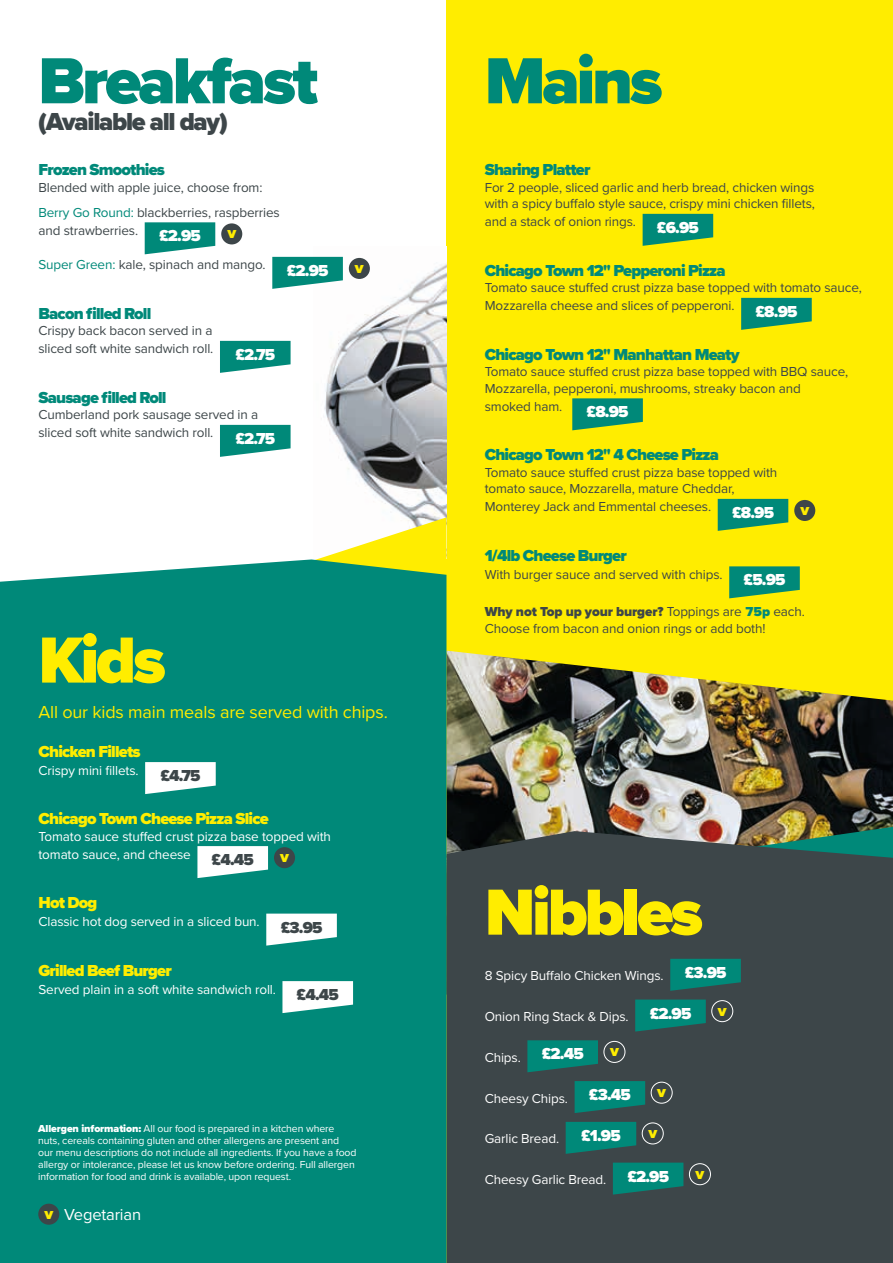
<style>
.page{position:relative;width:893px;height:1263px;background:#fff}
.page>*{position:absolute;margin:0;border:0;box-sizing:border-box;transform-origin:0 0}
.t1{font:900 67.5px "Proxima Nova";letter-spacing:-.05em;color:#008979}
.t2{font:900 67.5px "Proxima Nova";letter-spacing:-.05em;color:#ffed00}
.t3{font:900 25.5px "Proxima Nova";letter-spacing:-.05em;color:#3d4649}
.t4{font:18px "Proxima Nova";letter-spacing:-.01em;color:#ffed00}
.t5{font:900 16.5px "Proxima Nova";letter-spacing:-.05em;color:#008979}
.t6{font:900 16.5px "Proxima Nova";letter-spacing:-.05em;color:#fff}
.t7{font:900 16.5px "Proxima Nova";letter-spacing:-.05em;color:#ffed00}
.t8{font:900 16.5px "Proxima Nova";color:#3d4649}
.t9{font:16.5px "Proxima Nova";letter-spacing:-.01em;color:#fff}
.t10{font:13.5px/16.5px "Proxima Nova";letter-spacing:-.01em;color:#3d4649}
.t11{font:13.5px/18px "Proxima Nova";letter-spacing:-.01em;color:#fff}
.t12{font:10.5px/12px "Proxima Nova";letter-spacing:-.01em;color:#fff}
.s1{color:#008979}
.s2{font-weight:900}
.s3{font-weight:900;color:#ffed00}
.s4{font-weight:900;color:#008979}
</style>
<div class="page">
<div style="left:446px;top:0;width:447px;height:1263px;background:#ffed00"></div>
<img style="left:446px;top:651px;width:447px;height:180px">
<svg style="left:676px;top:827px;width:217px;height:4px"></svg>
<div style="left:446px;top:831px;width:447px;height:432px;background:#3d4649"></div>
<img style="left:314px;top:256px;width:132px;height:261px">
<svg style="left:318px;top:517px;width:128px;height:42px"></svg>
<div style="left:0;top:559px;width:446px;height:704px;background:#008979"></div>
<svg style="left:145px;top:222px;width:70px;height:32px;background:#21988a"></svg>
<div style="left:221px;top:223px;width:21px;height:21px;background:#3d4649;border-radius:50%"></div>
<svg style="left:272px;top:257px;width:71px;height:32px;background:#24998b"></svg>
<div style="left:349px;top:258px;width:21px;height:21px;background:#3d4649;border-radius:50%"></div>
<svg style="left:220px;top:341px;width:71px;height:32px;background:#24998c"></svg>
<svg style="left:220px;top:425px;width:71px;height:32px;background:#24998c"></svg>
<svg style="left:643px;top:214px;width:70px;height:32px;background:#239668"></svg>
<svg style="left:741px;top:298px;width:71px;height:32px;background:#249767"></svg>
<svg style="left:572px;top:398px;width:71px;height:32px;background:#239668"></svg>
<svg style="left:718px;top:499px;width:70px;height:32px;background:#229668"></svg>
<div style="left:794px;top:500px;width:21px;height:21px;background:#3d4649;border-radius:50%"></div>
<svg style="left:729px;top:566px;width:71px;height:32px;background:#239668"></svg>
<svg style="left:670px;top:959px;width:71px;height:32px;background:#087f72"></svg>
<svg style="left:635px;top:999px;width:71px;height:32px;background:#087f72"></svg>
<div style="left:712px;top:1000px;width:21px;height:22px;background:#3d4649;border-radius:50%"></div>
<div style="left:711px;top:1000px;width:22px;height:22px;border:1px solid #fff;border-radius:50%"></div>
<svg style="left:527px;top:1040px;width:71px;height:32px;background:#087f72"></svg>
<div style="left:604px;top:1041px;width:21px;height:21px;background:#3d4649;border-radius:50%"></div>
<div style="left:604px;top:1041px;width:21px;height:22px;border:1px solid #fff;border-radius:50%"></div>
<svg style="left:575px;top:1081px;width:70px;height:32px;background:#088072"></svg>
<div style="left:651px;top:1082px;width:21px;height:21px;background:#3d4649;border-radius:50%"></div>
<div style="left:651px;top:1082px;width:22px;height:21px;border:1px solid #fff;border-radius:50%"></div>
<svg style="left:566px;top:1122px;width:70px;height:32px;background:#087f72"></svg>
<div style="left:642px;top:1123px;width:21px;height:21px;background:#3d4649;border-radius:50%"></div>
<div style="left:642px;top:1122px;width:22px;height:22px;border:1px solid #fff;border-radius:50%"></div>
<svg style="left:613px;top:1162px;width:70px;height:32px;background:#088072"></svg>
<div style="left:689px;top:1164px;width:21px;height:21px;background:#3d4649;border-radius:50%"></div>
<div style="left:689px;top:1163px;width:22px;height:22px;border:1px solid #fff;border-radius:50%"></div>
<div style="left:38px;top:1204px;width:21px;height:21px;background:#3d4649;border-radius:50%"></div>
<svg style="left:145px;top:762px;width:71px;height:32px"></svg>
<svg style="left:197px;top:846px;width:71px;height:32px"></svg>
<div style="left:274px;top:847px;width:21px;height:21px;background:#3d4649;border-radius:50%"></div>
<svg style="left:266px;top:913px;width:71px;height:32px"></svg>
<svg style="left:282px;top:981px;width:71px;height:32px"></svg>
<h1 class="t1" style="left:38px;top:30px;width:281px">Breakfast</h1>
<h2 class="t3" style="left:38px;top:103px;width:191px">(Available all day)</h2>
<p class="t5" style="left:38px;top:158px;width:128px">Frozen Smoothies</p>
<p class="t10" style="left:38px;top:174px;width:243px;line-height:25px">Blended with apple juice, choose from:<br><span class="s1">Berry Go Round:</span> blackberries, raspberries</p>
<p class="t10" style="left:38px;top:221px;width:101px">and strawberries.</p>
<p class="t6" style="left:159px;top:224px;width:43px">£2.95</p>
<p class="t7" style="left:227px;top:221px;width:10px">v</p>
<p class="t10" style="left:38px;top:256px;width:229px"><span class="s1">Super Green:</span> kale, spinach and mango.</p>
<p class="t6" style="left:287px;top:258px;width:43px">£2.95</p>
<p class="t7" style="left:355px;top:255px;width:10px">v</p>
<p class="t5" style="left:38px;top:301px;width:114px">Bacon filled Roll</p>
<p class="t10" style="left:38px;top:321px;width:176px;line-height:18px">Crispy back bacon served in a sliced soft white sandwich roll.</p>
<p class="t6" style="left:236px;top:342px;width:41px">£2.75</p>
<p class="t5" style="left:38px;top:385px;width:130px">Sausage filled Roll</p>
<p class="t10" style="left:38px;top:405px;width:221px;line-height:18px">Cumberland pork sausage served in a sliced soft white sandwich roll.</p>
<p class="t6" style="left:236px;top:426px;width:41px">£2.75</p>
<h1 class="t2" style="left:38px;top:610px;width:129px">Kids</h1>
<h3 class="t4" style="left:38px;top:699px;width:351px">All our kids main meals are served with chips.</h3>
<p class="t7" style="left:38px;top:739px;width:104px">Chicken Fillets</p>
<p class="t11" style="left:38px;top:760px;width:102px">Crispy mini fillets.</p>
<p class="t8" style="left:160px;top:763px;width:41px">£4.75</p>
<p class="t7" style="left:38px;top:806px;width:232px">Chicago Town Cheese Pizza Slice</p>
<p class="t11" style="left:38px;top:826px;width:294px">Tomato sauce stuffed crust pizza base topped with tomato sauce, and cheese</p>
<p class="t8" style="left:212px;top:847px;width:44px">£4.45</p>
<p class="t7" style="left:280px;top:844px;width:10px">v</p>
<p class="t7" style="left:38px;top:890px;width:60px">Hot Dog</p>
<p class="t11" style="left:38px;top:912px;width:223px">Classic hot dog served in a sliced bun.</p>
<p class="t8" style="left:281px;top:915px;width:43px">£3.95</p>
<p class="t7" style="left:38px;top:958px;width:135px">Grilled Beef Burger</p>
<p class="t11" style="left:38px;top:979px;width:239px">Served plain in a soft white sandwich roll.</p>
<p class="t8" style="left:297px;top:982px;width:44px">£4.45</p>
<p class="t12" style="left:38px;top:1121px;width:320px"><span class="s2">Allergen information:</span> All our food is prepared in a kitchen where nuts, cereals containing gluten and other allergens are present and our menu descriptions do not include all ingredients. If you have a food allergy or intolerance, please let us know before ordering. Full allergen information for food and drink is available, upon request.</p>
<p class="t9" style="left:44px;top:1202px;width:98px"><span class="s3">v</span> Vegetarian</p>
<h1 class="t1" style="left:485px;top:30px;width:179px">Mains</h1>
<p class="t5" style="left:485px;top:158px;width:107px">Sharing Platter</p>
<p class="t10" style="left:485px;top:178px;width:332px">For 2 people, sliced garlic and herb bread, chicken wings with a spicy buffalo style sauce, crispy mini chicken fillets,</p>
<p class="t10" style="left:485px;top:213px;width:153px">and a stack of onion rings.</p>
<p class="t6" style="left:657px;top:215px;width:43px">£6.95</p>
<p class="t5" style="left:485px;top:258px;width:242px">Chicago Town 12" Pepperoni Pizza</p>
<p class="t10" style="left:485px;top:278px;width:379px;line-height:18px">Tomato sauce stuffed crust pizza base topped with tomato sauce,<br>Mozzarella cheese and slices of pepperoni.</p>
<p class="t6" style="left:755px;top:299px;width:43px">£8.95</p>
<p class="t5" style="left:485px;top:342px;width:256px">Chicago Town 12" Manhattan Meaty</p>
<p class="t10" style="left:485px;top:363px;width:365px">Tomato sauce stuffed crust pizza base topped with BBQ sauce,<br>Mozzarella, pepperoni, mushrooms, streaky bacon and</p>
<p class="t10" style="left:485px;top:397px;width:79px">smoked ham.</p>
<p class="t6" style="left:587px;top:399px;width:43px">£8.95</p>
<p class="t5" style="left:485px;top:443px;width:236px">Chicago Town 12" 4 Cheese Pizza</p>
<p class="t10" style="left:485px;top:463px;width:294px">Tomato sauce stuffed crust pizza base topped with tomato sauce, Mozzarella, mature Cheddar,</p>
<p class="t10" style="left:485px;top:498px;width:228px">Monterey Jack and Emmental cheeses.</p>
<p class="t6" style="left:732px;top:500px;width:43px">£8.95</p>
<p class="t7" style="left:800px;top:497px;width:10px">v</p>
<p class="t5" style="left:485px;top:543px;width:144px">1/4lb Cheese Burger</p>
<p class="t10" style="left:485px;top:565px;width:239px">With burger sauce and served with chips.</p>
<p class="t6" style="left:744px;top:567px;width:43px">£5.95</p>
<p class="t10" style="left:485px;top:603px;width:322px"><span class="s2">Why not Top up your burger?</span> Toppings are <span class="s4">75p</span> each.<br>Choose from bacon and onion rings or add both!</p>
<h1 class="t2" style="left:485px;top:862px;width:220px">Nibbles</h1>
<p class="t11" style="left:485px;top:966px;width:180px">8 Spicy Buffalo Chicken Wings.</p>
<p class="t6" style="left:685px;top:960px;width:43px">£3.95</p>
<p class="t11" style="left:485px;top:1007px;width:145px">Onion Ring Stack &amp; Dips.</p>
<p class="t6" style="left:650px;top:1001px;width:43px">£2.95</p>
<p class="t7" style="left:718px;top:998px;width:10px">v</p>
<p class="t11" style="left:485px;top:1048px;width:38px">Chips.</p>
<p class="t6" style="left:542px;top:1041px;width:43px">£2.45</p>
<p class="t7" style="left:610px;top:1038px;width:10px">v</p>
<p class="t11" style="left:485px;top:1088px;width:85px">Cheesy Chips.</p>
<p class="t6" style="left:589px;top:1082px;width:43px">£3.45</p>
<p class="t7" style="left:657px;top:1079px;width:10px">v</p>
<p class="t11" style="left:485px;top:1129px;width:76px">Garlic Bread.</p>
<p class="t6" style="left:581px;top:1123px;width:41px">£1.95</p>
<p class="t7" style="left:648px;top:1120px;width:10px">v</p>
<p class="t11" style="left:485px;top:1170px;width:123px">Cheesy Garlic Bread.</p>
<p class="t6" style="left:627px;top:1164px;width:43px">£2.95</p>
<p class="t7" style="left:695px;top:1161px;width:10px">v</p>
</div>
